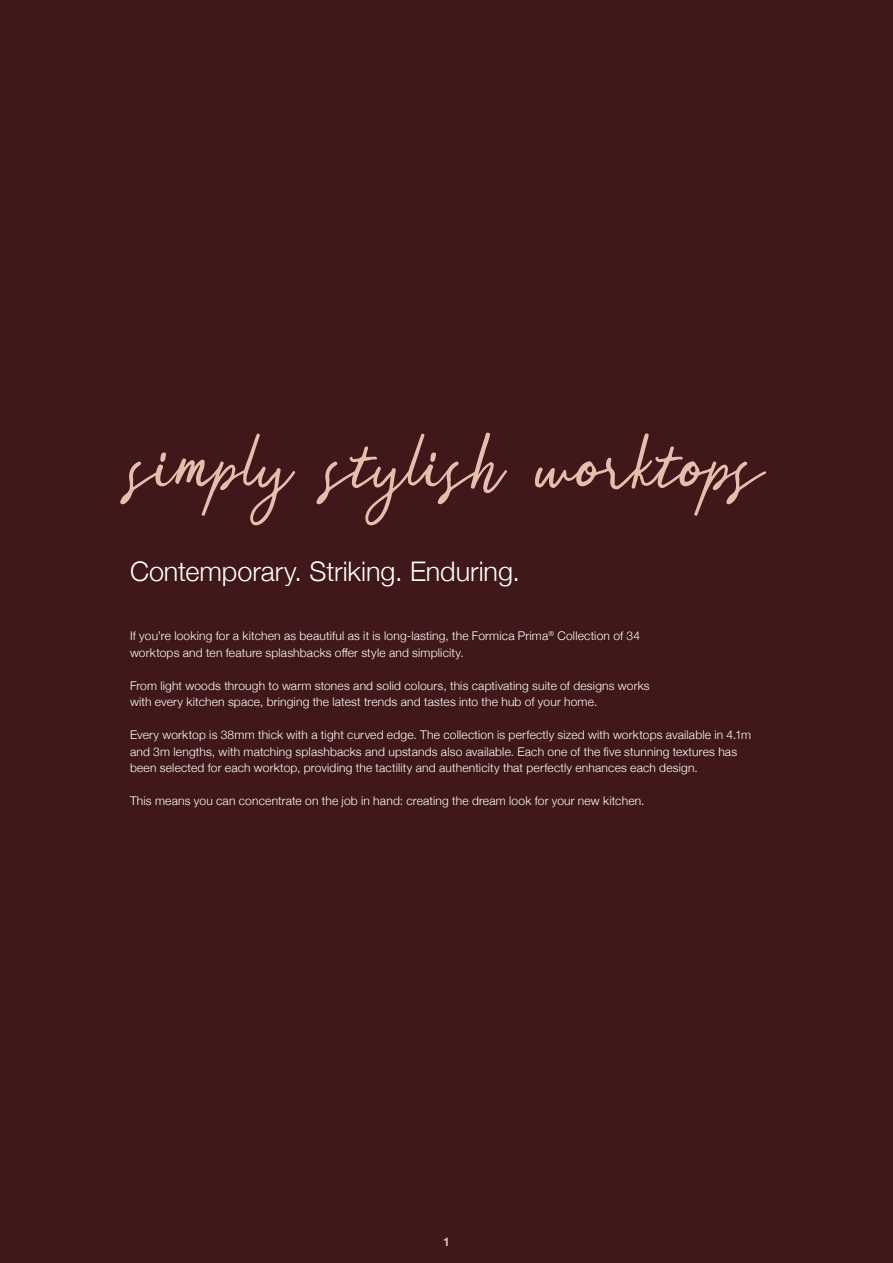
<style>
.page{position:relative;width:893px;height:1263px;background:#401819}
.page>*{position:absolute;margin:0;border:0;box-sizing:border-box;transform-origin:0 0}
.t1{font:150px "Acelire Rosse";color:#e7beae}
.t2{font:300 27px "Helvetica Neue";letter-spacing:-.005em;color:#fff}
.t3{font:300 12px/16.5px "Helvetica Neue";letter-spacing:.015em;color:#fff}
.t4{font:700 12px "Helvetica Neue";color:#e7beae}
</style>
<div class="page">
<h1 class="t1" style="left:130px;top:352px;width:634px">simply stylish worktops</h1>
<h2 class="t2" style="left:130px;top:550px;width:391px">Contemporary. Striking. Enduring.</h2>
<p class="t3" style="left:130px;top:627px;width:511px">If you’re looking for a kitchen as beautiful as it is long-lasting, the Formica Prima<sup>®</sup> Collection of 34 worktops and ten feature splashbacks offer style and simplicity.</p>
<p class="t3" style="left:130px;top:676px;width:521px">From light woods through to warm stones and solid colours, this captivating suite of designs works with every kitchen space, bringing the latest trends and tastes into the hub of your home.</p>
<p class="t3" style="left:130px;top:726px;width:623px">Every worktop is 38mm thick with a tight curved edge. The collection is perfectly sized with worktops available in 4.1m and 3m lengths, with matching splashbacks and upstands also available. Each one of the five stunning textures has been selected for each worktop, providing the tactility and authenticity that perfectly enhances each design.</p>
<p class="t3" style="left:130px;top:792px;width:516px">This means you can concentrate on the job in hand: creating the dream look for your new kitchen.</p>
<p class="t4" style="left:443px;top:1232px;width:8px">1</p>
</div>
